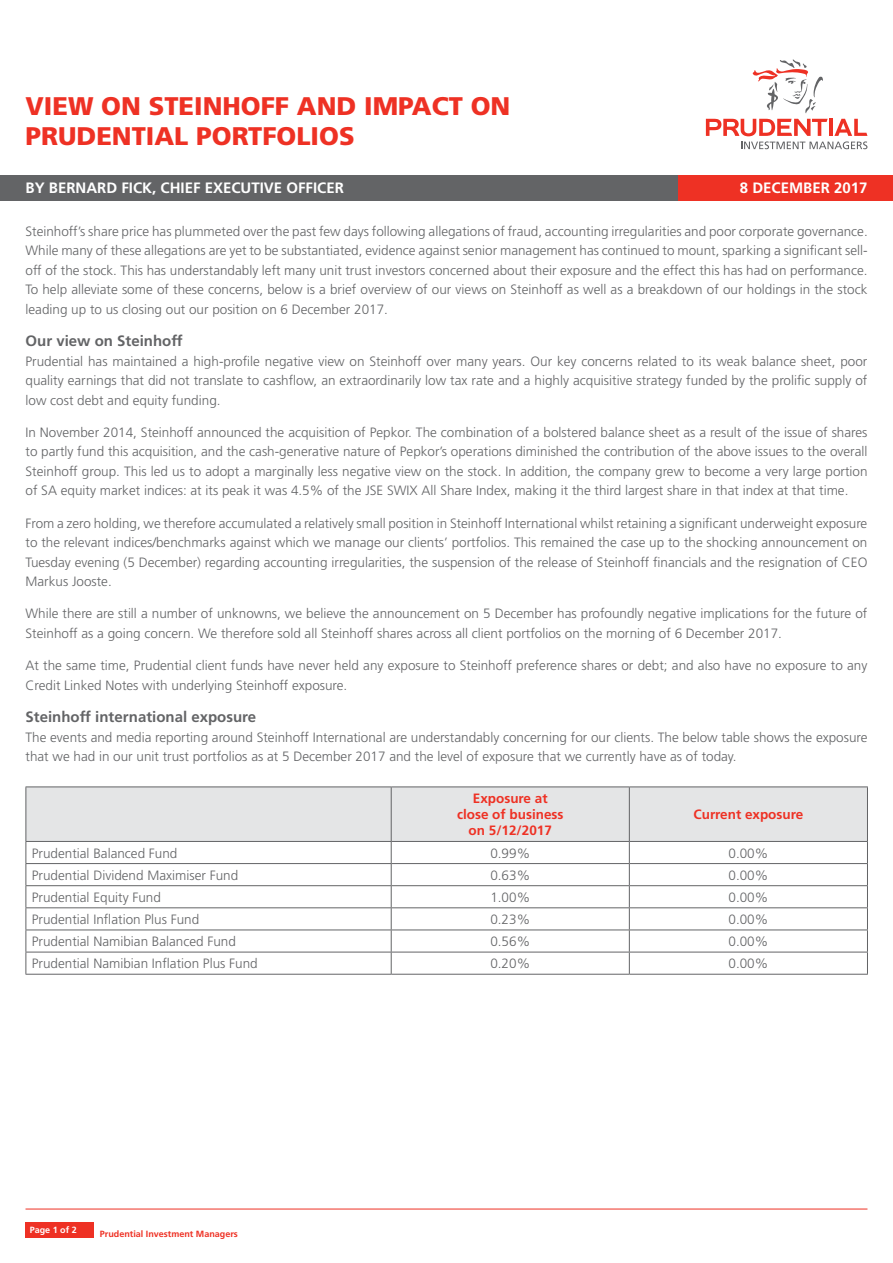
<style>
.page{position:relative;width:893px;height:1263px;background:#fff}
.page>*{position:absolute;margin:0;border:0;box-sizing:border-box;transform-origin:0 0}
.t1{font:900 25.5px/30px "Frutiger LT Std";color:#ee3124}
.t2{font:700 15px "Frutiger LT Std";color:#636466}
.t3{font:700 15px "Frutiger LT Std";color:#fff}
.t4{font:300 13.5px/19.5px "Frutiger LT Std";color:#636466;text-align:justify}
.t5{font:700 13.5px/16.2px "Frutiger LT Std";color:#ee3124;text-align:center}
.t6{font:700 9px "Frutiger LT Std";color:#ee3124}
.t7{font:700 9px "Frutiger LT Std";color:#fff}
</style>
<div class="page">
<div style="left:26px;top:1222px;width:68px;height:15px;background:#ee3124"></div>
<hr style="left:26px;top:1209px;width:841px;height:1px;background:#ee3124">
<div style="left:27px;top:787px;width:840px;height:54px;background:#e4e5e6"></div>
<hr style="left:26px;top:786px;width:365px;height:1px;background:#636466">
<hr style="left:26px;top:787px;width:1px;height:54px;background:#636466">
<hr style="left:391px;top:786px;width:238px;height:1px;background:#636466">
<hr style="left:391px;top:787px;width:1px;height:54px;background:#636466">
<hr style="left:629px;top:786px;width:239px;height:1px;background:#636466">
<hr style="left:629px;top:787px;width:1px;height:54px;background:#636466">
<hr style="left:867px;top:787px;width:1px;height:54px;background:#636466">
<hr style="left:26px;top:841px;width:365px;height:1px;background:#636466">
<hr style="left:391px;top:841px;width:238px;height:1px;background:#636466">
<hr style="left:629px;top:841px;width:239px;height:1px;background:#636466">
<hr style="left:26px;top:863px;width:365px;height:1px;background:#636466">
<hr style="left:391px;top:863px;width:238px;height:1px;background:#636466">
<hr style="left:629px;top:863px;width:239px;height:1px;background:#636466">
<hr style="left:26px;top:885px;width:365px;height:1px;background:#636466">
<hr style="left:391px;top:885px;width:238px;height:1px;background:#636466">
<hr style="left:629px;top:885px;width:239px;height:1px;background:#636466">
<hr style="left:26px;top:907px;width:365px;height:1px;background:#636466">
<hr style="left:391px;top:907px;width:238px;height:1px;background:#636466">
<hr style="left:629px;top:907px;width:239px;height:1px;background:#636466">
<hr style="left:26px;top:929px;width:365px;height:1px;background:#636466">
<hr style="left:391px;top:929px;width:238px;height:1px;background:#636466">
<hr style="left:629px;top:929px;width:239px;height:1px;background:#636466">
<hr style="left:26px;top:952px;width:365px;height:1px;background:#636466">
<svg style="left:26px;top:842px;width:1px;height:132px"></svg>
<hr style="left:391px;top:952px;width:238px;height:1px;background:#636466">
<svg style="left:391px;top:842px;width:1px;height:132px"></svg>
<hr style="left:629px;top:952px;width:239px;height:1px;background:#636466">
<svg style="left:629px;top:842px;width:1px;height:132px"></svg>
<svg style="left:867px;top:842px;width:1px;height:132px"></svg>
<hr style="left:26px;top:974px;width:365px;height:1px;background:#636466">
<hr style="left:391px;top:974px;width:238px;height:1px;background:#636466">
<hr style="left:629px;top:974px;width:239px;height:1px;background:#636466">
<svg style="left:752px;top:59px;width:71px;height:54px"></svg>
<svg style="left:706px;top:119px;width:161px;height:30px"></svg>
<div style="left:677px;top:175px;width:216px;height:25px;background:#ee3124"></div>
<div style="left:0;top:175px;width:677px;height:25px;background:#636466"></div>
<h1 class="t1" style="left:26px;top:91px;width:486px">VIEW ON STEINHOFF AND IMPACT ON<br>PRUDENTIAL PORTFOLIOS</h1>
<p class="t3" style="left:26px;top:179px;width:320px">BY BERNARD FICK, CHIEF EXECUTIVE OFFICER</p>
<p class="t3" style="left:740px;top:179px;width:129px">8 DECEMBER 2017</p>
<p class="t4" style="left:26px;top:222px;width:844px">Steinhoff’s share price has plummeted over the past few days following allegations of fraud, accounting irregularities and poor corporate governance.<br>While many of these allegations are yet to be substantiated, evidence against senior management has continued to mount, sparking a significant sell&shy;off of the stock. This has understandably left many unit trust investors concerned about their exposure and the effect this has had on performance.<br>To help alleviate some of these concerns, below is a brief overview of our views on Steinhoff as well as a breakdown of our holdings in the stock leading up to us closing out our position on 6 December 2017.</p>
<p class="t2" style="left:26px;top:332px;width:159px">Our view on Steinhoff</p>
<p class="t4" style="left:26px;top:351px;width:843px">Prudential has maintained a high-profile negative view on Steinhoff over many years. Our key concerns related to its weak balance sheet, poor quality earnings that did not translate to cashflow, an extraordinarily low tax rate and a highly acquisitive strategy funded by the prolific supply of low cost debt and equity funding.</p>
<p class="t4" style="left:26px;top:423px;width:843px">In November 2014, Steinhoff announced the acquisition of Pepkor. The combination of a bolstered balance sheet as a result of the issue of shares to partly fund this acquisition, and the cash-generative nature of Pepkor’s operations diminished the contribution of the above issues to the overall Steinhoff group. This led us to adopt a marginally less negative view on the stock. In addition, the company grew to become a very large portion of SA equity market indices: at its peak it was 4.5% of the JSE SWIX All Share Index, making it the third largest share in that index at that time.</p>
<p class="t4" style="left:26px;top:513px;width:843px">From a zero holding, we therefore accumulated a relatively small position in Steinhoff International whilst retaining a significant underweight exposure to the relevant indices/benchmarks against which we manage our clients’ portfolios. This remained the case up to the shocking announcement on Tuesday evening (5 December) regarding accounting irregularities, the suspension of the release of Steinhoff financials and the resignation of CEO Markus Jooste.</p>
<p class="t4" style="left:26px;top:604px;width:843px">While there are still a number of unknowns, we believe the announcement on 5 December has profoundly negative implications for the future of<br>Steinhoff as a going concern. We therefore sold all Steinhoff shares across all client portfolios on the morning of 6 December 2017.</p>
<p class="t4" style="left:26px;top:656px;width:843px">At the same time, Prudential client funds have never held any exposure to Steinhoff preference shares or debt; and also have no exposure to any<br>Credit Linked Notes with underlying Steinhoff exposure.</p>
<p class="t2" style="left:26px;top:708px;width:232px">Steinhoff international exposure</p>
<p class="t4" style="left:26px;top:727px;width:843px">The events and media reporting around Steinhoff International are understandably concerning for our clients. The below table shows the exposure that we had in our unit trust portfolios as at 5 December 2017 and the level of exposure that we currently have as of today.</p>
<p class="t5" style="left:457px;top:790px;width:108px">Exposure at close of business on 5/12/2017</p>
<p class="t5" style="left:693px;top:806px;width:111px">Current exposure</p>
<p class="t4" style="left:32px;top:843px;width:147px">Prudential Balanced Fund</p>
<p class="t4" style="left:490px;top:843px;width:41px">0.99%</p>
<p class="t4" style="left:728px;top:843px;width:41px">0.00%</p>
<p class="t4" style="left:32px;top:865px;width:208px">Prudential Dividend Maximiser Fund</p>
<p class="t4" style="left:490px;top:865px;width:41px">0.63%</p>
<p class="t4" style="left:728px;top:865px;width:41px">0.00%</p>
<p class="t4" style="left:32px;top:888px;width:131px">Prudential Equity Fund</p>
<p class="t4" style="left:490px;top:888px;width:41px">1.00%</p>
<p class="t4" style="left:728px;top:888px;width:41px">0.00%</p>
<p class="t4" style="left:32px;top:910px;width:169px">Prudential Inflation Plus Fund</p>
<p class="t4" style="left:490px;top:910px;width:41px">0.23%</p>
<p class="t4" style="left:728px;top:910px;width:41px">0.00%</p>
<p class="t4" style="left:32px;top:932px;width:206px">Prudential Namibian Balanced Fund</p>
<p class="t4" style="left:490px;top:932px;width:41px">0.56%</p>
<p class="t4" style="left:728px;top:932px;width:41px">0.00%</p>
<p class="t4" style="left:32px;top:954px;width:227px">Prudential Namibian Inflation Plus Fund</p>
<p class="t4" style="left:490px;top:954px;width:41px">0.20%</p>
<p class="t4" style="left:728px;top:954px;width:41px">0.00%</p>
<p class="t7" style="left:30px;top:1225px;width:49px">Page 1 of 2</p>
<p class="t6" style="left:100px;top:1229px;width:140px">Prudential Investment Managers</p>
</div>
